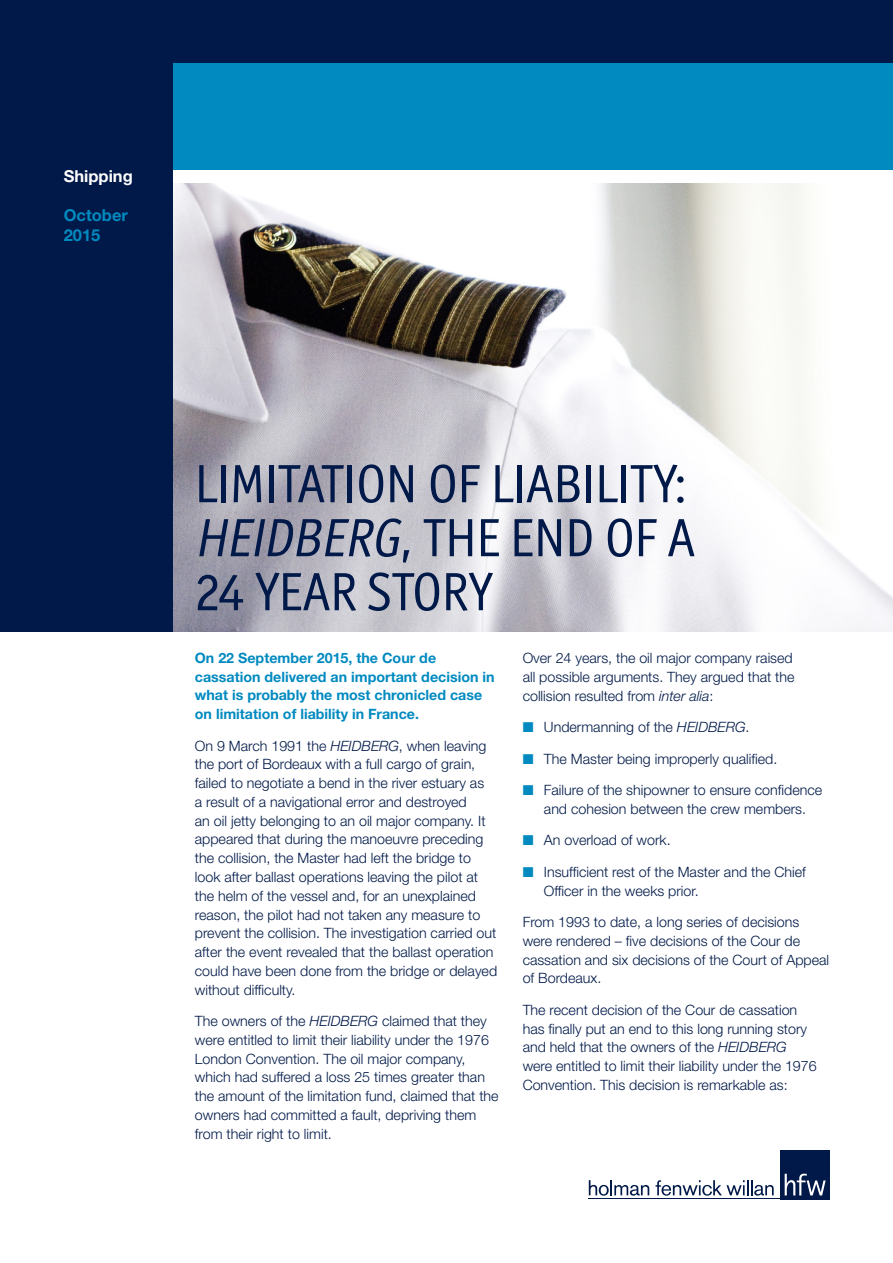
<style>
.page{position:relative;width:893px;height:1263px;background:#fff}
.page>*{position:absolute;margin:0;border:0;box-sizing:border-box;transform-origin:0 0}
.t1{font:54px/54px "Officina Display ITC Std";color:#001948}
.t2{font:700 16.5px/19.8px "Helvetica Neue LT Std";color:#008ac0}
.t3{font:700 16.5px "Helvetica Neue LT Std";color:#fff}
.t4{font:300 14.25px/18.8px "Helvetica Neue LT Std";color:#001948}
.t5{font:700 14.25px/18.8px "Helvetica Neue LT Std";color:#008ac0}
.s1{font-style:italic}
.s2{color:#008ac0}
</style>
<div class="page">
<div style="left:0;top:0;width:893px;height:631px;background:#001948"></div>
<div style="left:174px;top:64px;width:719px;height:106px;background:#008ac0"></div>
<div style="left:780px;top:1150px;width:49px;height:49px;background:#001948"></div>
<svg style="left:589px;top:1180px;width:60px;height:16px"></svg>
<svg style="left:656px;top:1180px;width:118px;height:16px"></svg>
<svg style="left:785px;top:1174px;width:41px;height:21px"></svg>
<hr style="left:588px;top:1198px;width:241px;height:1px;background:#001948">
<img style="left:174px;top:183px;width:719px;height:448px">
<div style="left:174px;top:170px;width:719px;height:13px;background:#fff"></div>
<p class="t3" style="left:64px;top:166px;width:71px">Shipping</p>
<p class="t2" style="left:64px;top:205px;width:66px">October<br>2015</p>
<h1 class="t1" style="left:195px;top:456px;width:502px">LIMITATION OF LIABILITY:<br><span class="s1">HEIDBERG</span>, T H E E N D O F A<br>24 YEAR STORY</h1>
<p class="t5" style="left:195px;top:648px;width:301px">On 22 September 2015, the Cour de cassation delivered an important decision in what is probably the most chronicled case on limitation of liability in France.</p>
<p class="t4" style="left:195px;top:736px;width:304px">On 9 March 1991 the <span class="s1">HEIDBERG</span>, when leaving the port of Bordeaux with a full cargo of grain, failed to negotiate a bend in the river estuary as<br>a result of a navigational error and destroyed<br>an oil jetty belonging to an oil major company. It appeared that during the manoeuvre preceding the collision, the Master had left the bridge to look after ballast operations leaving the pilot at the helm of the vessel and, for an unexplained reason, the pilot had not taken any measure to prevent the collision. The investigation carried out after the event revealed that the ballast operation could have been done from the bridge or delayed without difficulty.</p>
<p class="t4" style="left:195px;top:1011px;width:305px">The owners of the <span class="s1">HEIDBERG</span> claimed that they were entitled to limit their liability under the 1976<br>London Convention. The oil major company, which had suffered a loss 25 times greater than the amount of the limitation fund, claimed that the owners had committed a fault, depriving them from their right to limit.</p>
<p class="t4" style="left:523px;top:648px;width:273px">Over 24 years, the oil major company raised all possible arguments. They argued that the collision resulted from <span class="s1">inter alia</span>:</p>
<p class="t4" style="left:523px;top:717px;width:228px"><span class="s2">■</span> Undermanning of the <span class="s1">HEIDBERG</span>.</p>
<p class="t4" style="left:523px;top:749px;width:256px"><span class="s2">■</span> The Master being improperly qualified.</p>
<p class="t4" style="left:523px;top:780px;width:301px;text-align:center"><span class="s2">■</span> Failure of the shipowner to ensure confidence and cohesion between the crew members.</p>
<p class="t4" style="left:523px;top:830px;width:149px"><span class="s2">■</span> An overload of work.</p>
<p class="t4" style="left:544px;top:862px;width:263px;text-indent:-21px"><span class="s2">■</span> Insufficient rest of the Master and the Chief<br>Officer in the weeks prior.</p>
<p class="t4" style="left:523px;top:912px;width:308px">From 1993 to date, a long series of decisions were rendered – five decisions of the Cour de cassation and six decisions of the Court of Appeal of Bordeaux.</p>
<p class="t4" style="left:523px;top:1000px;width:296px">The recent decision of the Cour de cassation has finally put an end to this long running story and held that the owners of the <span class="s1">HEIDBERG </span>were entitled to limit their liability under the 1976<br>Convention. This decision is remarkable as:</p>
</div>
